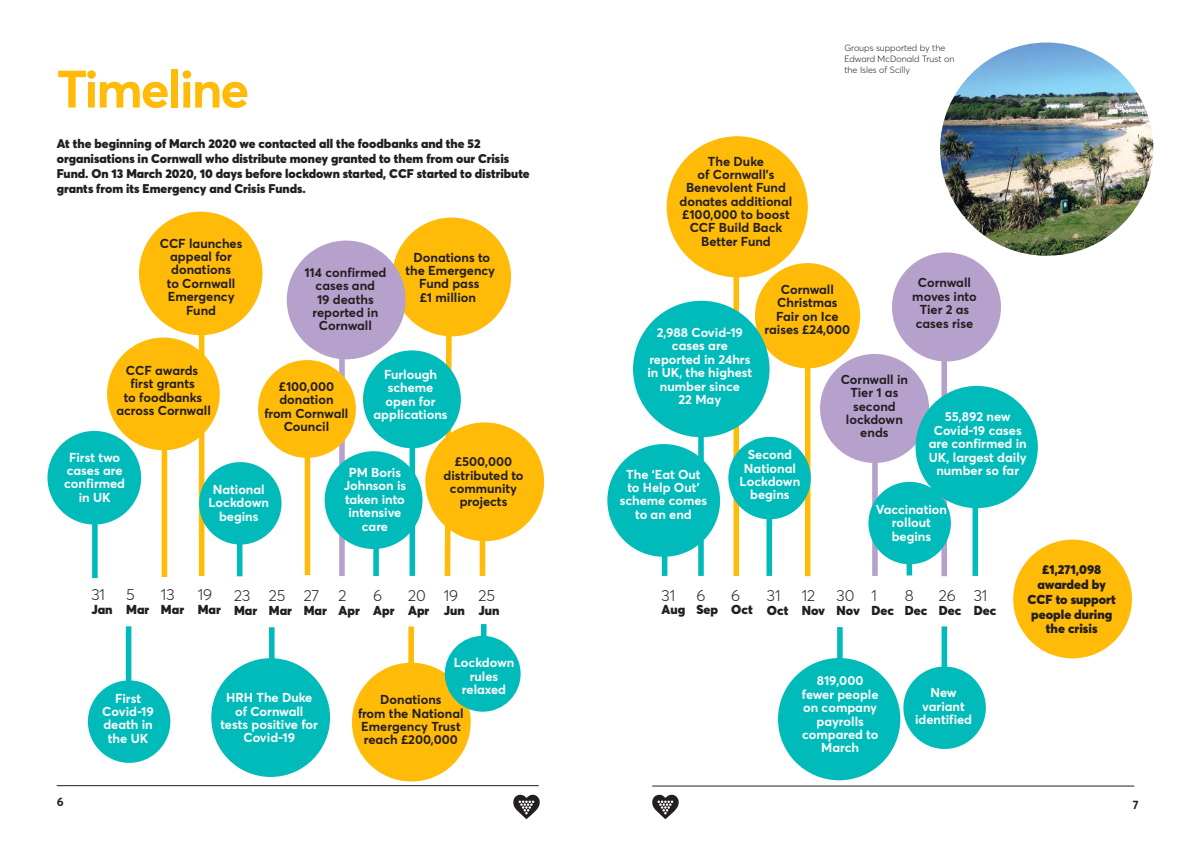
<style>
.page{position:relative;width:1191px;height:842px;background:#fff}
.page>*{position:absolute;margin:0;border:0;box-sizing:border-box;transform-origin:0 0}
.t1{font:700 52px "Averta PE";letter-spacing:-.04em;color:#ffbb08}
.t2{font:300 15.8px "Averta PE";color:#241f1f}
.t3{font:700 12.8px/13.4px "Averta PE";color:#241f1f;text-align:center}
.t4{font:700 12.8px/13.4px "Averta PE";color:#fff;text-align:center}
.t5{font:900 12.8px/14.8px "Averta PE";color:#241f1f;text-align:center}
.t6{font:900 12.5px/15px "Averta PE";color:#241f1f}
.t7{font:700 12px "Averta PE";color:#241f1f}
.t8{font:300 9px/11px "Averta PE";color:#241f1f}
</style>
<div class="page">
<div style="left:941px;top:356px;width:6px;height:220px;background:#b6a1cd"></div>
<div style="left:392px;top:218px;width:119px;height:118px;background:#ffbb08;border-radius:50%"></div>
<div style="left:107px;top:338px;width:113px;height:112px;background:#ffbb08;border-radius:50%"></div>
<hr style="left:652px;top:786px;width:482px;height:1px;background:#241f1f">
<hr style="left:57px;top:785px;width:482px;height:1px;background:#241f1f">
<svg style="left:513px;top:795px;width:27px;height:24px"></svg>
<svg style="left:652px;top:795px;width:26px;height:24px"></svg>
<div style="left:805px;top:289px;width:5px;height:287px;background:#ffbb08"></div>
<div style="left:755px;top:263px;width:105px;height:105px;background:#ffbb08;border-radius:50%"></div>
<div style="left:837px;top:627px;width:5px;height:83px;background:#00bbba"></div>
<div style="left:766px;top:440px;width:6px;height:136px;background:#00bbba"></div>
<div style="left:1013px;top:540px;width:119px;height:118px;background:#ffbb08;border-radius:50%"></div>
<div style="left:666px;top:136px;width:142px;height:141px;background:#ffbb08;border-radius:50%"></div>
<div style="left:733px;top:271px;width:6px;height:305px;background:#ffbb08"></div>
<div style="left:872px;top:379px;width:5px;height:197px;background:#b6a1cd"></div>
<div style="left:820px;top:354px;width:109px;height:109px;background:#b6a1cd;border-radius:50%"></div>
<div style="left:868px;top:482px;width:83px;height:82px;background:#00bbba;border-radius:50%"></div>
<div style="left:906px;top:517px;width:6px;height:58px;background:#00bbba"></div>
<div style="left:892px;top:252px;width:109px;height:109px;background:#b6a1cd;border-radius:50%"></div>
<div style="left:915px;top:386px;width:122px;height:122px;background:#00bbba;border-radius:50%"></div>
<div style="left:972px;top:495px;width:6px;height:81px;background:#00bbba"></div>
<div style="left:778px;top:658px;width:122px;height:122px;background:#00bbba;border-radius:50%"></div>
<div style="left:941px;top:626px;width:6px;height:73px;background:#00bbba"></div>
<div style="left:903px;top:666px;width:83px;height:83px;background:#00bbba;border-radius:50%"></div>
<div style="left:633px;top:301px;width:136px;height:136px;background:#00bbba;border-radius:50%"></div>
<div style="left:698px;top:406px;width:6px;height:170px;background:#00bbba"></div>
<div style="left:607px;top:444px;width:113px;height:113px;background:#00bbba;border-radius:50%"></div>
<div style="left:662px;top:547px;width:5px;height:29px;background:#00bbba"></div>
<div style="left:339px;top:355px;width:6px;height:221px;background:#b6a1cd"></div>
<div style="left:47px;top:431px;width:94px;height:93px;background:#00bbba;border-radius:50%"></div>
<div style="left:92px;top:493px;width:6px;height:85px;background:#00bbba"></div>
<div style="left:162px;top:363px;width:5px;height:214px;background:#ffbb08"></div>
<div style="left:139px;top:212px;width:123px;height:123px;background:#ffbb08;border-radius:50%"></div>
<div style="left:199px;top:320px;width:5px;height:256px;background:#ffbb08"></div>
<div style="left:199px;top:462px;width:82px;height:82px;background:#00bbba;border-radius:50%"></div>
<div style="left:237px;top:536px;width:5px;height:40px;background:#00bbba"></div>
<div style="left:258px;top:360px;width:98px;height:98px;background:#ffbb08;border-radius:50%"></div>
<div style="left:305px;top:452px;width:5px;height:123px;background:#ffbb08"></div>
<div style="left:287px;top:241px;width:118px;height:118px;background:#b6a1cd;border-radius:50%"></div>
<div style="left:325px;top:451px;width:97px;height:98px;background:#00bbba;border-radius:50%"></div>
<div style="left:373px;top:545px;width:6px;height:31px;background:#00bbba"></div>
<svg style="left:442px;top:335px;width:12px;height:241px"></svg>
<div style="left:425px;top:422px;width:119px;height:119px;background:#ffbb08;border-radius:50%"></div>
<div style="left:480px;top:515px;width:5px;height:61px;background:#ffbb08"></div>
<div style="left:88px;top:680px;width:82px;height:83px;background:#00bbba;border-radius:50%"></div>
<div style="left:126px;top:626px;width:5px;height:87px;background:#00bbba"></div>
<div style="left:269px;top:627px;width:5px;height:83px;background:#00bbba"></div>
<div style="left:211px;top:658px;width:119px;height:119px;background:#00bbba;border-radius:50%"></div>
<div style="left:352px;top:663px;width:119px;height:118px;background:#ffbb08;border-radius:50%"></div>
<div style="left:408px;top:626px;width:6px;height:38px;background:#ffbb08"></div>
<img style="left:940px;top:43px;width:213px;height:213px;border-radius:107px">
<div style="left:728px;top:437px;width:83px;height:82px;background:#00bbba;border-radius:50%"></div>
<div style="left:481px;top:624px;width:5px;height:83px;background:#00bbba"></div>
<div style="left:445px;top:636px;width:75px;height:76px;background:#00bbba;border-radius:50%"></div>
<div style="left:363px;top:350px;width:98px;height:98px;background:#00bbba;border-radius:50%"></div>
<div style="left:409px;top:440px;width:6px;height:136px;background:#00bbba"></div>
<h1 class="t1" style="left:57px;top:53px;width:194px">Timeline</h1>
<p class="t6" style="left:57px;top:136px;width:474px">At the beginning of March 2020 we contacted all the foodbanks and the 52 organisations in Cornwall who distribute money granted to them from our Crisis Fund. On 13 March 2020, 10 days before lockdown started, CCF started to distribute grants from its Emergency and Crisis Funds.</p>
<p class="t3" style="left:160px;top:236px;width:84px">CCF launches appeal for donations<br>to Cornwall<br>Emergency<br>Fund</p>
<p class="t3" style="left:116px;top:363px;width:96px">CCF awards first grants<br>to foodbanks across Cornwall</p>
<p class="t3" style="left:304px;top:265px;width:84px">114 confirmed cases and<br>19 deaths reported in<br>Cornwall</p>
<p class="t3" style="left:405px;top:250px;width:91px">Donations to the Emergency<br>Fund pass<br>£1 million</p>
<p class="t3" style="left:264px;top:379px;width:85px">£100,000 donation from Cornwall<br>Council</p>
<p class="t4" style="left:373px;top:367px;width:76px">Furlough scheme open for applications</p>
<p class="t4" style="left:64px;top:450px;width:62px">First two cases are confirmed in UK</p>
<p class="t4" style="left:208px;top:482px;width:62px">National<br>Lockdown begins</p>
<p class="t4" style="left:344px;top:465px;width:64px">PM Boris<br>Johnson is taken into intensive care</p>
<p class="t3" style="left:443px;top:454px;width:81px">£500,000 distributed to community projects</p>
<p class="t2" style="left:91px;top:584px;width:15px">31</p>
<p class="t5" style="left:91px;top:601px;width:23px">Jan</p>
<p class="t2" style="left:126px;top:584px;width:10px">5</p>
<p class="t5" style="left:126px;top:601px;width:25px">Mar</p>
<p class="t2" style="left:161px;top:584px;width:15px">13</p>
<p class="t5" style="left:161px;top:601px;width:25px">Mar</p>
<p class="t2" style="left:198px;top:584px;width:16px">19</p>
<p class="t5" style="left:198px;top:602px;width:25px">Mar</p>
<p class="t2" style="left:234px;top:584px;width:18px">23</p>
<p class="t5" style="left:234px;top:602px;width:25px">Mar</p>
<p class="t2" style="left:269px;top:584px;width:18px">25</p>
<p class="t5" style="left:269px;top:602px;width:25px">Mar</p>
<p class="t2" style="left:304px;top:584px;width:17px">27</p>
<p class="t5" style="left:304px;top:602px;width:25px">Mar</p>
<p class="t2" style="left:338px;top:584px;width:9px">2</p>
<p class="t5" style="left:338px;top:602px;width:23px">Apr</p>
<p class="t2" style="left:373px;top:584px;width:10px">6</p>
<p class="t5" style="left:373px;top:602px;width:23px">Apr</p>
<p class="t2" style="left:408px;top:585px;width:19px">20</p>
<p class="t5" style="left:408px;top:602px;width:23px">Apr</p>
<p class="t2" style="left:444px;top:585px;width:16px">19</p>
<p class="t5" style="left:444px;top:602px;width:23px">Jun</p>
<p class="t2" style="left:478px;top:585px;width:18px">25</p>
<p class="t5" style="left:478px;top:602px;width:23px">Jun</p>
<p class="t4" style="left:454px;top:656px;width:62px">Lockdown rules relaxed</p>
<p class="t4" style="left:102px;top:691px;width:53px">First<br>Covid-19 death in the UK</p>
<p class="t4" style="left:220px;top:690px;width:99px">HRH The Duke of Cornwall tests positive for<br>Covid-19</p>
<p class="t3" style="left:358px;top:692px;width:107px">Donations<br>from the National<br>Emergency Trust reach £200,000</p>
<p class="t3" style="left:679px;top:154px;width:114px">The Duke<br>of Cornwall’s<br>Benevolent Fund donates additional £100,000 to boost<br>CCF Build Back<br>Better Fund</p>
<p class="t8" style="left:844px;top:42px;width:112px">Groups supported by the<br>Edward McDonald Trust on the Isles of Scilly</p>
<p class="t3" style="left:912px;top:276px;width:66px">Cornwall moves into<br>Tier 2 as cases rise</p>
<p class="t3" style="left:764px;top:282px;width:87px">Cornwall<br>Christmas<br>Fair on Ice raises £24,000</p>
<p class="t4" style="left:647px;top:325px;width:106px">2,988 Covid-19 cases are reported in 24hrs in UK, the highest number since<br>22 May</p>
<p class="t3" style="left:840px;top:372px;width:69px">Cornwall in<br>Tier 1 as second lockdown ends</p>
<p class="t4" style="left:928px;top:410px;width:100px">55,892 new<br>Covid-19 cases are confirmed in<br>UK, largest daily number so far</p>
<p class="t4" style="left:739px;top:447px;width:62px">Second<br>National<br>Lockdown begins</p>
<p class="t4" style="left:619px;top:467px;width:89px">The ‘Eat Out to Help Out’ scheme comes to an end</p>
<p class="t4" style="left:875px;top:502px;width:73px">Vaccination rollout begins</p>
<p class="t2" style="left:661px;top:584px;width:15px">31</p>
<p class="t5" style="left:661px;top:602px;width:25px">Aug</p>
<p class="t2" style="left:696px;top:584px;width:10px">6</p>
<p class="t5" style="left:696px;top:602px;width:23px">Sep</p>
<p class="t2" style="left:731px;top:584px;width:10px">6</p>
<p class="t5" style="left:731px;top:602px;width:23px">Oct</p>
<p class="t2" style="left:767px;top:585px;width:15px">31</p>
<p class="t5" style="left:767px;top:602px;width:23px">Oct</p>
<p class="t2" style="left:801px;top:585px;width:15px">12</p>
<p class="t5" style="left:801px;top:602px;width:25px">Nov</p>
<p class="t2" style="left:836px;top:585px;width:19px">30</p>
<p class="t5" style="left:836px;top:602px;width:25px">Nov</p>
<p class="t2" style="left:871px;top:585px;width:7px">1</p>
<p class="t5" style="left:871px;top:602px;width:24px">Dec</p>
<p class="t2" style="left:904px;top:585px;width:10px">8</p>
<p class="t5" style="left:904px;top:602px;width:24px">Dec</p>
<p class="t2" style="left:939px;top:585px;width:18px">26</p>
<p class="t5" style="left:939px;top:603px;width:24px">Dec</p>
<p class="t2" style="left:973px;top:585px;width:15px">31</p>
<p class="t5" style="left:973px;top:603px;width:24px">Dec</p>
<p class="t4" style="left:801px;top:674px;width:78px">819,000 fewer people on company payrolls compared to<br>March</p>
<p class="t4" style="left:915px;top:685px;width:59px">New variant identified</p>
<p class="t5" style="left:1027px;top:562px;width:90px">£1,271,098 awarded by<br>CCF to support people during the crisis</p>
<p class="t7" style="left:57px;top:793px;width:8px">6</p>
<p class="t7" style="left:1132px;top:796px;width:7px">7</p>
</div>
